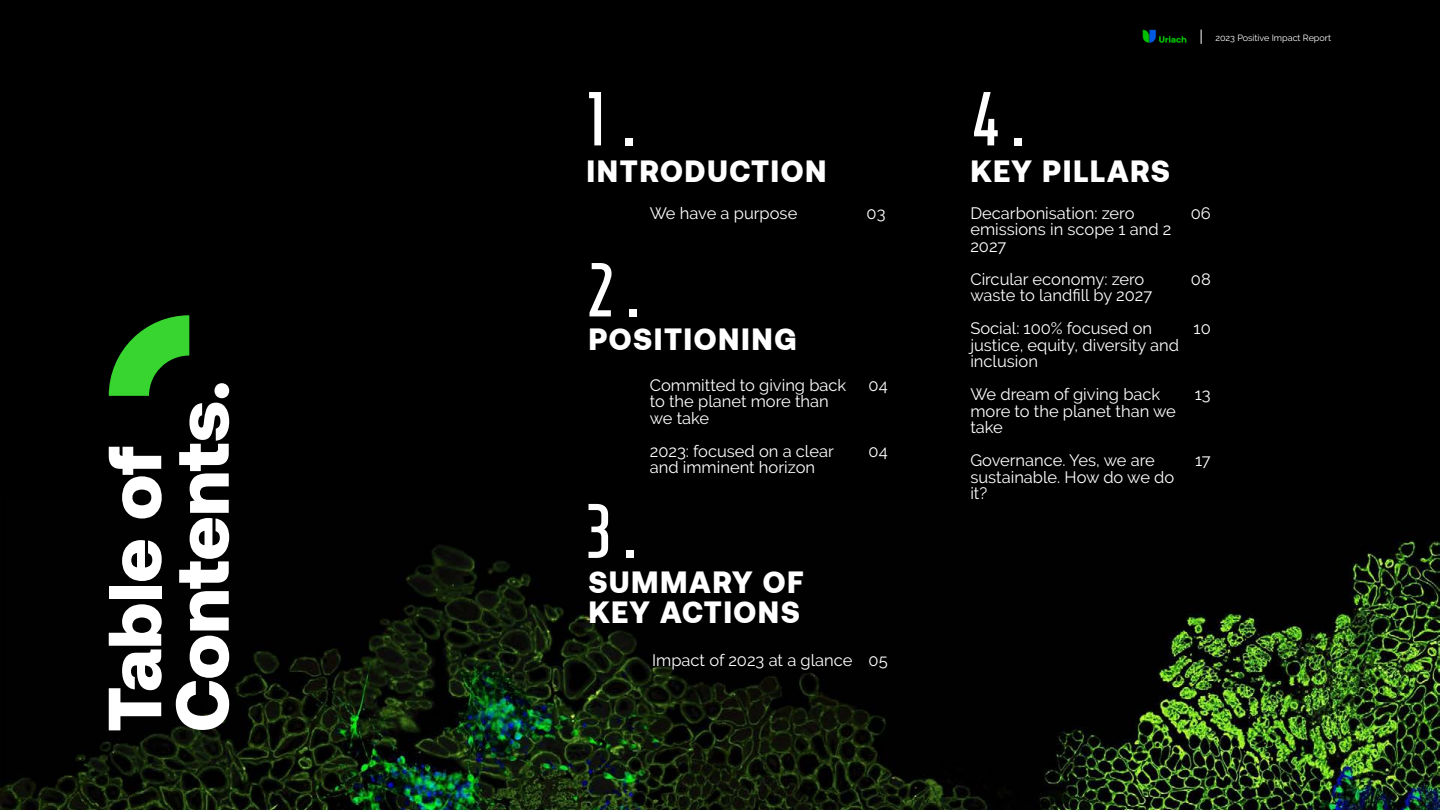
<style>
.page{position:relative;width:1440px;height:810px;background:#000}
.page>*{position:absolute;margin:0;border:0;box-sizing:border-box;transform-origin:0 0}
.t1{font:900 75px/67.5px "Aeonik";color:#fff}
.t2{font:700 condensed 75px "XXII Neue Norm";color:#fff}
.t3{font:900 30px/30px "Aeonik";letter-spacing:.05em;color:#fff}
.t4{font:16.5px/16.5px "Raleway";color:#fff}
.t5{font:9px "Raleway";color:#fff}
</style>
<div class="page">
<img style="left:0;top:536px;width:1440px;height:274px">
<svg style="left:109px;top:315px;width:80px;height:81px"></svg>
<img style="left:1142px;top:29px;width:60px;height:15px">
<svg style="left:1201px;top:30px;width:1px;height:14px"></svg>
<h1 class="t1" style="left:100px;top:732px;width:353px;rotate:-90deg">Table of<br>Contents.</h1>
<h1 class="t2" style="left:583px;top:75px;width:56px">1.</h1>
<h2 class="t3" style="left:587px;top:156px;width:241px">INTRODUCTION</h2>
<p class="t4" style="left:650px;top:205px;width:149px">We have a purpose</p>
<p class="t4" style="left:867px;top:205px;width:20px">03</p>
<h1 class="t2" style="left:587px;top:246px;width:56px">2.</h1>
<h2 class="t3" style="left:588px;top:324px;width:210px">POSITIONING</h2>
<h1 class="t2" style="left:584px;top:487px;width:56px">3.</h1>
<p class="t4" style="left:650px;top:376px;width:198px">Committed to giving back to the planet more than we take</p>
<p class="t4" style="left:650px;top:442px;width:186px">2023: focused on a clear and imminent horizon</p>
<h2 class="t3" style="left:588px;top:567px;width:217px">SUMMARY OF<br>KEY ACTIONS</h2>
<p class="t4" style="left:652px;top:652px;width:202px">Impact of 2023 at a glance</p>
<p class="t4" style="left:869px;top:376px;width:21px">04</p>
<p class="t4" style="left:869px;top:442px;width:21px">04</p>
<p class="t4" style="left:869px;top:652px;width:21px">05</p>
<p class="t5" style="left:1215px;top:33px;width:117px">2023 Positive Impact Report</p>
<h1 class="t2" style="left:972px;top:75px;width:56px">4.</h1>
<h2 class="t3" style="left:970px;top:156px;width:201px">KEY PILLARS</h2>
<p class="t4" style="left:970px;top:205px;width:203px">Decarbonisation: zero emissions in scope 1 and 2<br>2027</p>
<p class="t4" style="left:970px;top:271px;width:183px">Circular economy: zero waste to landfill by 2027</p>
<p class="t4" style="left:970px;top:320px;width:210px">Social: 100% focused on justice, equity, diversity and inclusion</p>
<p class="t4" style="left:970px;top:386px;width:207px">We dream of giving back more to the planet than we take</p>
<p class="t4" style="left:970px;top:452px;width:205px">Governance. Yes, we are sustainable. How do we do it?</p>
<p class="t4" style="left:1191px;top:205px;width:22px">06</p>
<p class="t4" style="left:1191px;top:271px;width:21px">08</p>
<p class="t4" style="left:1194px;top:320px;width:19px">10</p>
<p class="t4" style="left:1195px;top:386px;width:17px">13</p>
<p class="t4" style="left:1195px;top:452px;width:17px">17</p>
</div>
